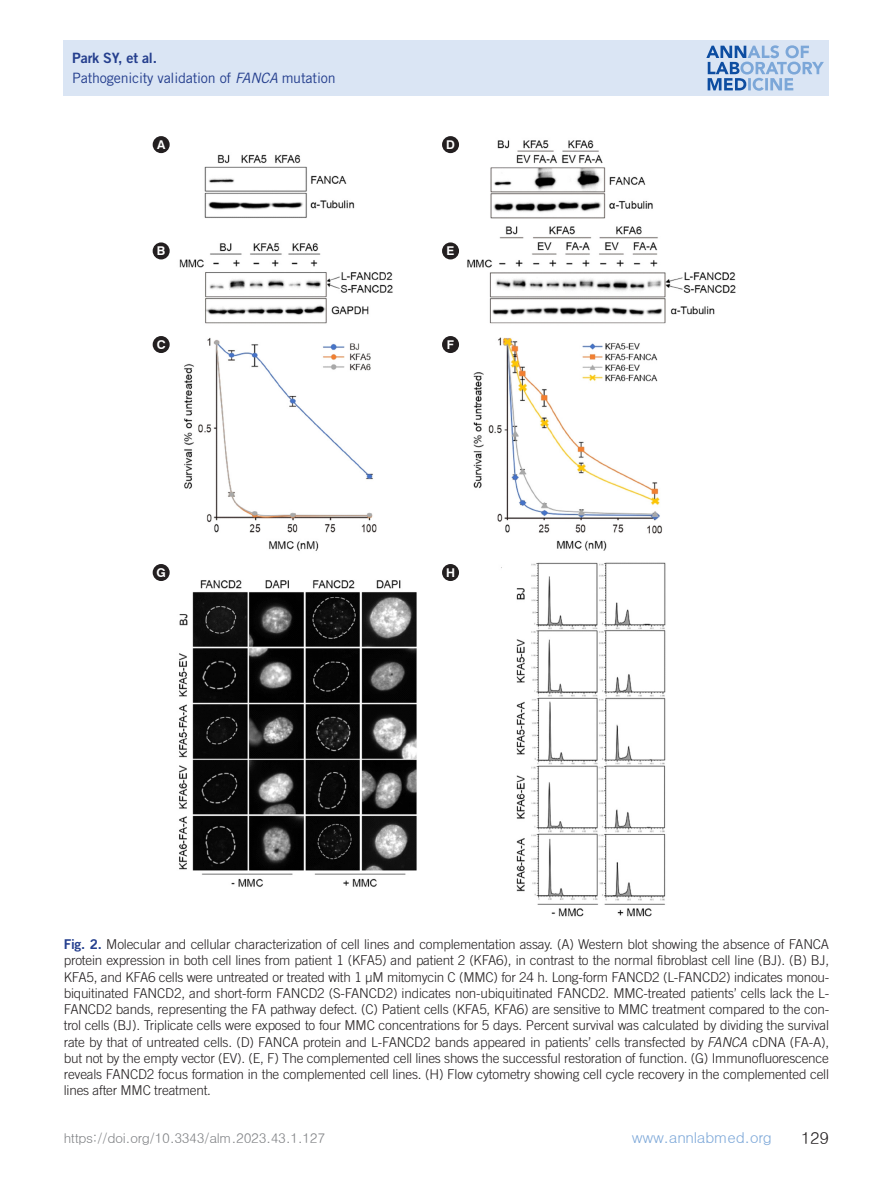
<style>
.page{position:relative;width:893px;height:1191px;background:#fff}
.page>*{position:absolute;margin:0;border:0;box-sizing:border-box;transform-origin:0 0}
.URL{font:16.5px "Dotum";color:#231f20}
.URL-2{font:15px "Dotum";letter-spacing:-.02em;color:#7ca7d8}
.하시라제목{font:14.25px "Trade Gothic LT Std";letter-spacing:-.015em;color:#253f8e}
.하시라이름{font:14.25px "Trade Gothic LT Std Bd 2";letter-spacing:-.015em;color:#253f8e}
.표제목_그림설명{font:300 13.5px/16.2px "Trade Gothic LT Std";letter-spacing:-.015em;color:#231f20;text-align:justify}
.t1{font:13.5px "Dotum";letter-spacing:-.03em;color:#808285}
.t2{font:700 12.15px "Swiss 721 BT";color:#fff}
.s1{font-style:italic}
.s2{font-family:"Trade Gothic LT Std Bd 2";font-weight:400;color:#253f8e}
</style>
<div class="page">
<div style="left:64px;top:40px;width:765px;height:56px;background:#dae5f4"></div>
<svg style="left:706px;top:45px;width:118px;height:46px"></svg>
<img style="left:501px;top:562px;width:165px;height:355px">
<img style="left:467px;top:140px;width:269px;height:411px">
<img style="left:152px;top:564px;width:265px;height:323px">
<img style="left:152px;top:137px;width:241px;height:414px">
<div style="left:153px;top:136px;width:17px;height:17px;background:#231f20;border-radius:50%"></div>
<div style="left:442px;top:136px;width:17px;height:17px;background:#231f20;border-radius:50%"></div>
<div style="left:153px;top:242px;width:17px;height:17px;background:#231f20;border-radius:50%"></div>
<div style="left:442px;top:242px;width:17px;height:17px;background:#231f20;border-radius:50%"></div>
<div style="left:153px;top:336px;width:17px;height:17px;background:#231f20;border-radius:50%"></div>
<div style="left:153px;top:564px;width:17px;height:17px;background:#231f20;border-radius:50%"></div>
<div style="left:442px;top:564px;width:17px;height:17px;background:#231f20;border-radius:50%"></div>
<div style="left:442px;top:336px;width:17px;height:17px;background:#231f20;border-radius:50%"></div>
<p class="하시라이름" style="left:72px;top:49px;width:86px">Park SY, et al.</p>
<p class="하시라제목" style="left:72px;top:69px;width:265px">Pathogenicity validation of <span class="s1">FANCA</span> mutation</p>
<p class="t2" style="left:157px;top:137px;width:10px">A</p>
<p class="t2" style="left:446px;top:137px;width:10px">D</p>
<p class="t2" style="left:157px;top:243px;width:10px">B</p>
<p class="t2" style="left:447px;top:243px;width:9px">E</p>
<p class="t2" style="left:157px;top:337px;width:10px">C</p>
<p class="t2" style="left:447px;top:337px;width:9px">F</p>
<p class="t2" style="left:156px;top:565px;width:11px">G</p>
<p class="t2" style="left:446px;top:565px;width:10px">H</p>
<p class="표제목_그림설명" style="left:64px;top:936px;width:767px"><span class="s2">Fig. 2.</span> Molecular and cellular characterization of cell lines and complementation assay. (A) Western blot showing the absence of FANCA protein expression in both cell lines from patient 1 (KFA5) and patient 2 (KFA6), in contrast to the normal fibroblast cell line (BJ). (B) BJ, KFA5, and KFA6 cells were untreated or treated with 1 μM mitomycin C (MMC) for 24 h. Long-form FANCD2 (L-FANCD2) indicates monou&shy;biquitinated FANCD2, and short-form FANCD2 (S-FANCD2) indicates non-ubiquitinated FANCD2. MMC-treated patients’ cells lack the L-FANCD2 bands, representing the FA pathway defect. (C) Patient cells (KFA5, KFA6) are sensitive to MMC treatment compared to the con&shy;trol cells (BJ). Triplicate cells were exposed to four MMC concentrations for 5 days. Percent survival was calculated by dividing the survival rate by that of untreated cells. (D) FANCA protein and L-FANCD2 bands appeared in patients’ cells transfected by <span class="s1">FANCA</span> cDNA (FA-A), but not by the empty vector (EV). (E, F) The complemented cell lines shows the successful restoration of function. (G) Immunofluorescence reveals FANCD2 focus formation in the complemented cell lines. (H) Flow cytometry showing cell cycle recovery in the complemented cell lines after MMC treatment.</p>
<p class="t1" style="left:64px;top:1131px;width:263px">https://doi.org/10.3343/alm.2023.43.1.127</p>
<p class="URL-2" style="left:632px;top:1130px;width:142px">www.annlabmed.org</p>
<p class="URL" style="left:801px;top:1129px;width:30px">129</p>
</div>
